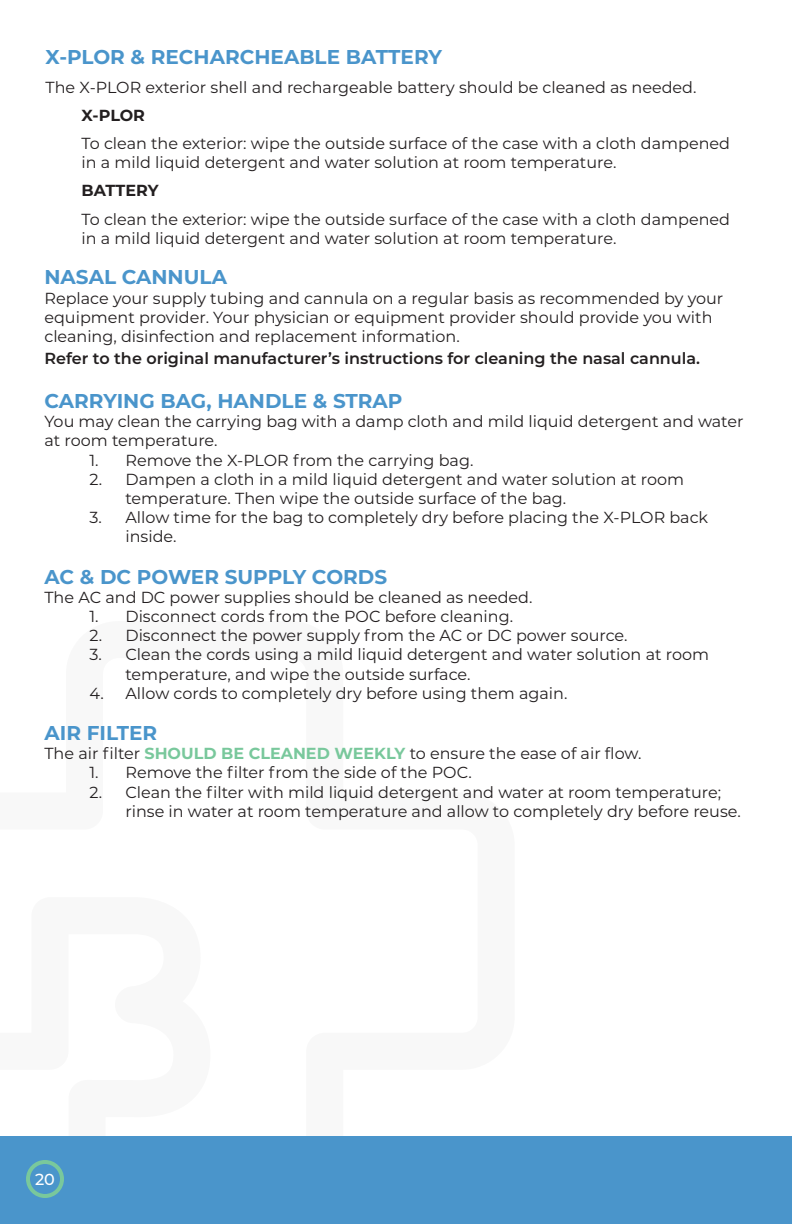
<style>
.page{position:relative;width:792px;height:1224px;background:#fff}
.page>*{position:absolute;margin:0;border:0;box-sizing:border-box;transform-origin:0 0}
.t1{font:700 20px "Montserrat";color:#4a95cb}
.t2{font:16px/19.2px "Montserrat";color:#231f20}
.t3{font:600 16px "Montserrat";color:#231f20}
.t4{font:700 16px "Montserrat";color:#231f20}
.t5{font:500 16px "Montserrat";color:#fff}
.s1{font-weight:700;color:#79c89c}
</style>
<div class="page">
<div style="left:0;top:1136px;width:792px;height:88px;background:#4a95cb"></div>
<div style="left:26px;top:1160px;width:38px;height:38px;border:4px solid #79c89c;border-radius:50%"></div>
<p class="t1" style="left:46px;top:43px;width:398px">X-PLOR &amp; RECHARCHEABLE BATTERY</p>
<p class="t2" style="left:46px;top:77px;width:653px">The X-PLOR exterior shell and rechargeable battery should be cleaned as needed.</p>
<p class="t4" style="left:82px;top:104px;width:65px">X-PLOR</p>
<p class="t2" style="left:82px;top:133px;width:650px">To clean the exterior: wipe the outside surface of the case with a cloth dampened in a mild liquid detergent and water solution at room temperature.</p>
<p class="t4" style="left:82px;top:179px;width:79px">BATTERY</p>
<p class="t2" style="left:82px;top:209px;width:650px">To clean the exterior: wipe the outside surface of the case with a cloth dampened in a mild liquid detergent and water solution at room temperature.</p>
<p class="t1" style="left:44px;top:263px;width:184px">NASAL CANNULA</p>
<p class="t2" style="left:44px;top:288px;width:680px">Replace your supply tubing and cannula on a regular basis as recommended by your equipment provider. Your physician or equipment provider should provide you with cleaning, disinfection and replacement information.</p>
<p class="t3" style="left:44px;top:347px;width:657px">Refer to the original manufacturer’s instructions for cleaning the nasal cannula.</p>
<p class="t1" style="left:44px;top:386px;width:360px">CARRYING BAG, HANDLE &amp; STRAP</p>
<p class="t2" style="left:44px;top:411px;width:701px">You may clean the carrying bag with a damp cloth and mild liquid detergent and water at room temperature.</p>
<p class="t2" style="left:89px;top:450px;width:385px">1. Remove the X-PLOR from the carrying bag.</p>
<p class="t2" style="left:125px;top:469px;width:560px;text-indent:-36px">2. Dampen a cloth in a mild liquid detergent and water solution at room temperature. Then wipe the outside surface of the bag.</p>
<p class="t2" style="left:125px;top:507px;width:584px;text-indent:-36px">3. Allow time for the bag to completely dry before placing the X-PLOR back inside.</p>
<p class="t1" style="left:44px;top:562px;width:344px">AC &amp; DC POWER SUPPLY CORDS</p>
<p class="t2" style="left:44px;top:587px;width:490px">The AC and DC power supplies should be cleaned as needed.</p>
<p class="t2" style="left:89px;top:606px;width:425px">1. Disconnect cords from the POC before cleaning.</p>
<p class="t2" style="left:89px;top:625px;width:540px">2. Disconnect the power supply from the AC or DC power source.</p>
<p class="t2" style="left:125px;top:644px;width:585px;text-indent:-36px">3. Clean the cords using a mild liquid detergent and water solution at room temperature, and wipe the outside surface.</p>
<p class="t2" style="left:89px;top:683px;width:480px">4. Allow cords to completely dry before using them again.</p>
<p class="t1" style="left:44px;top:718px;width:114px">AIR FILTER</p>
<p class="t2" style="left:44px;top:743px;width:598px">The air filter <span class="s1">SHOULD BE CLEANED WEEKLY</span> to ensure the ease of air flow.</p>
<p class="t2" style="left:89px;top:762px;width:384px">1. Remove the filter from the side of the POC.</p>
<p class="t2" style="left:125px;top:782px;width:617px;text-indent:-36px">2. Clean the filter with mild liquid detergent and water at room temperature; rinse in water at room temperature and allow to completely dry before reuse.</p>
<p class="t5" style="left:35px;top:1168px;width:21px">20</p>
</div>
